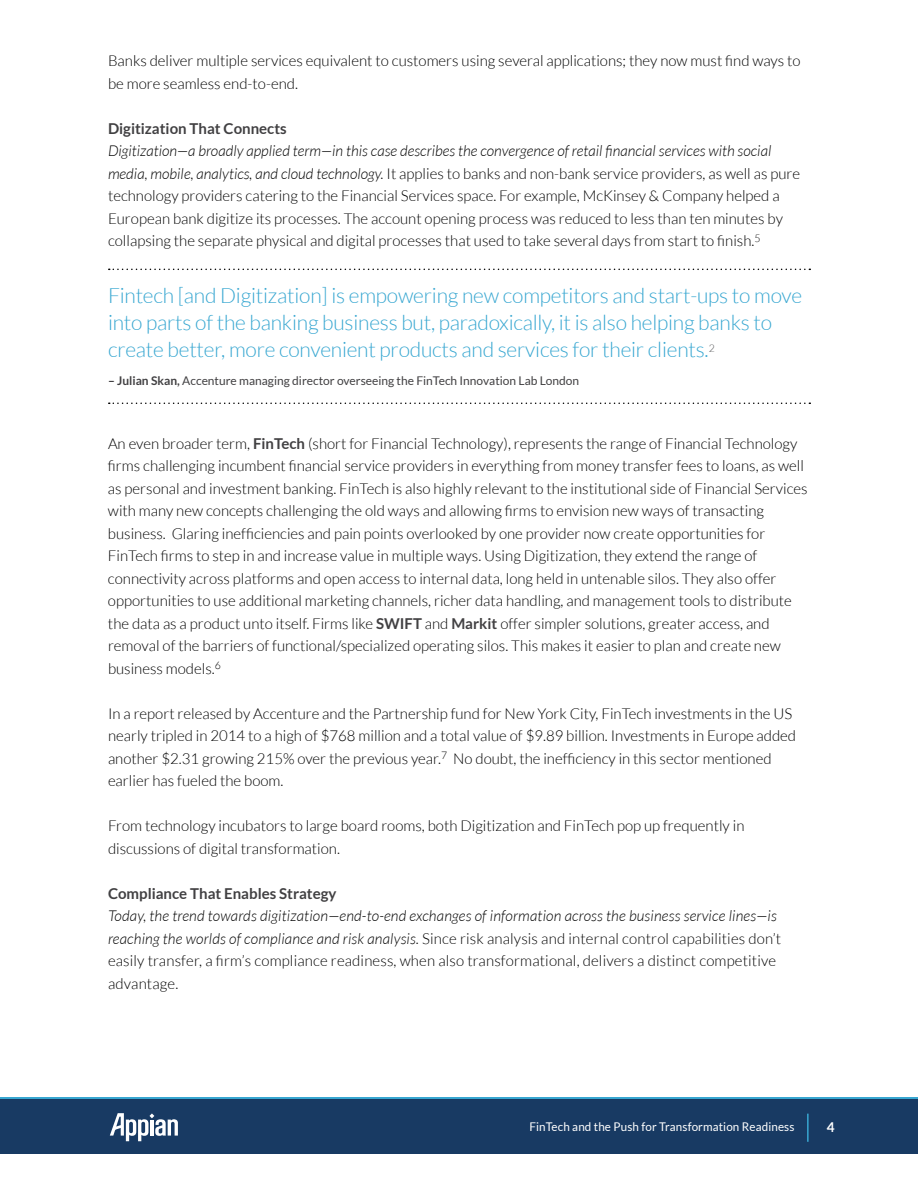
<style>
.page{position:relative;width:918px;height:1188px;background:#fff}
.page>*{position:absolute;margin:0;border:0;box-sizing:border-box;transform-origin:0 0}
.t1{font:300 21px/27px "Lato";letter-spacing:-.01em;color:#38a7d1}
.t2{font:300 15px/22.5px "Lato";color:#000}
.t3{font:700 15px "Lato";color:#414042}
.t4{font:700 13.5px "Lato";color:#fff}
.t5{font:12px "Lato";color:#414042}
.t6{font:12px "Lato";letter-spacing:.01em;color:#fff}
.s1{font-style:italic}
.s2{font-weight:700}
.s3{font-weight:700;color:#414042}
</style>
<div class="page">
<svg style="left:0;top:1097px;width:918px;height:3px;background:#2d82ac"></svg>
<div style="left:0;top:1100px;width:918px;height:54px;background:#183a63"></div>
<svg style="left:110px;top:1113px;width:68px;height:28px"></svg>
<hr style="left:807px;top:1114px;width:2px;height:28px;background:#38a7d1">
<svg style="left:109px;top:269px;width:701px;height:1px"></svg>
<svg style="left:109px;top:403px;width:701px;height:1px"></svg>
<p class="t2" style="left:108px;top:50px;width:694px">Banks deliver multiple services equivalent to customers using several applications; they now must find ways to be more seamless end-to-end.</p>
<p class="t3" style="left:108px;top:120px;width:180px">Digitization That Connects</p>
<p class="t2" style="left:108px;top:140px;width:694px"><span class="s1">Digitization—a broadly applied term—in this case describes the convergence of retail financial services with social media, mobile, analytics, and cloud technology.</span> It applies to banks and non-bank service providers, as well as pure technology providers catering to the Financial Services space. For example, McKinsey &amp; Company helped a European bank digitize its processes. The account opening process was reduced to less than ten minutes by collapsing the separate physical and digital processes that used to take several days from start to finish.<sup>5</sup></p>
<p class="t1" style="left:108px;top:282px;width:696px">Fintech [and Digitization] is empowering new competitors and start-ups to move into parts of the banking business but, paradoxically, it is also helping banks to create better, more convenient products and services for their clients.<sup>2</sup></p>
<p class="t5" style="left:108px;top:374px;width:473px"><span class="s2">– Julian Skan,</span> Accenture managing director overseeing the FinTech Innovation Lab London</p>
<p class="t2" style="left:108px;top:432px;width:701px">An even broader term, <span class="s3">FinTech</span> (short for Financial Technology), represents the range of Financial Technology firms challenging incumbent financial service providers in everything from money transfer fees to loans, as well as personal and investment banking. FinTech is also highly relevant to the institutional side of Financial Services with many new concepts challenging the old ways and allowing firms to envision new ways of transacting business. Glaring inefficiencies and pain points overlooked by one provider now create opportunities for FinTech firms to step in and increase value in multiple ways. Using Digitization, they extend the range of connectivity across platforms and open access to internal data, long held in untenable silos. They also offer opportunities to use additional marketing channels, richer data handling, and management tools to distribute the data as a product unto itself. Firms like <span class="s3">SWIFT</span> and <span class="s3">Markit</span> offer simpler solutions, greater access, and removal of the barriers of functional/specialized operating silos. This makes it easier to plan and create new business models.<sup>6</sup></p>
<p class="t2" style="left:108px;top:702px;width:690px">In a report released by Accenture and the Partnership fund for New York City, FinTech investments in the US nearly tripled in 2014 to a high of $768 million and a total value of $9.89 billion. Investments in Europe added another $2.31 growing 215% over the previous year.<sup>7</sup> No doubt, the inefficiency in this sector mentioned earlier has fueled the boom.</p>
<p class="t2" style="left:108px;top:815px;width:638px">From technology incubators to large board rooms, both Digitization and FinTech pop up frequently in discussions of digital transformation.</p>
<p class="t3" style="left:108px;top:885px;width:230px">Compliance That Enables Strategy</p>
<p class="t2" style="left:108px;top:905px;width:675px"><span class="s1">Today, the trend towards digitization—end-to-end exchanges of information across the business service lines—is reaching the worlds of compliance and risk analysis.</span> Since risk analysis and internal control capabilities don’t easily transfer, a firm’s compliance readiness, when also transformational, delivers a distinct competitive advantage.</p>
<p class="t6" style="left:529px;top:1120px;width:267px">FinTech and the Push for Transformation Readiness</p>
<p class="t4" style="left:827px;top:1120px;width:9px">4</p>
</div>
